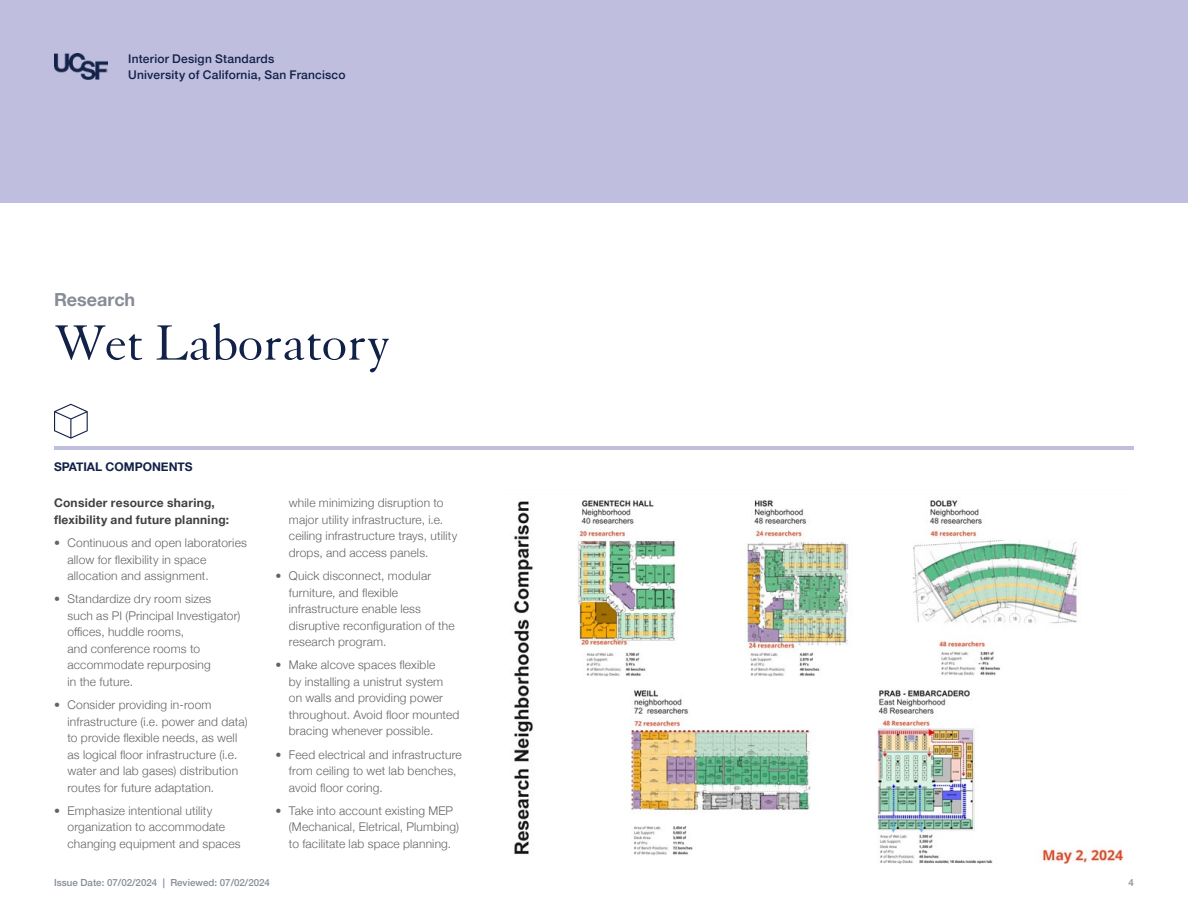
<style>
.page{position:relative;width:1188px;height:918px;background:#fff}
.page>*{position:absolute;margin:0;border:0;box-sizing:border-box;transform-origin:0 0}
.t1{font:54px "Granjon LT Std";color:#122147}
.t2{font:700 18px "Helvetica Neue";color:#878d96}
.t3{font:300 12px/16.5px "Helvetica Neue";letter-spacing:.015em;color:#636466}
.t4{font:500 12px/16.5px "Helvetica Neue";letter-spacing:.015em;color:#122147}
.t5{font:700 12px/16.5px "Helvetica Neue";letter-spacing:.025em;color:#414042}
.t6{font:700 12px "Helvetica Neue";color:#122147}
.t7{font:500 9.75px "Helvetica Neue";color:#878d96}
</style>
<div class="page">
<div style="left:0;top:0;width:1188px;height:202px;background:#c0bedf"></div>
<img style="left:54px;top:54px;width:53px;height:25px">
<hr style="left:54px;top:446px;width:1080px;height:4px;background:#c0bedf">
<svg style="left:54px;top:404px;width:34px;height:35px"></svg>
<img style="left:513px;top:500px;width:611px;height:364px">
<p class="t4" style="left:128px;top:49px;width:219px">Interior Design Standards<br>University of California, San Francisco</p>
<h1 class="t2" style="left:54px;top:285px;width:83px">Research</h1>
<h1 class="t1" style="left:54px;top:314px;width:338px">Wet Laboratory</h1>
<p class="t6" style="left:54px;top:457px;width:140px">SPATIAL COMPONENTS</p>
<h2 class="t5" style="left:54px;top:495px;width:177px">Consider resource sharing, flexibility and future planning:</h2>
<p class="t3" style="left:68px;top:534px;width:181px;text-indent:-14px">• Continuous and open laboratories allow for flexibility in space allocation and assignment.</p>
<p class="t3" style="left:68px;top:590px;width:174px;text-indent:-14px">• Standardize dry room sizes<br>such as PI (Principal Investigator) offices, huddle rooms,<br>and conference rooms to accommodate repurposing<br>in the future.</p>
<p class="t3" style="left:68px;top:696px;width:182px;text-indent:-14px">• Consider providing in-room infrastructure (i.e. power and data) to provide flexible needs, as well as logical floor infrastructure (i.e. water and lab gases) distribution routes for future adaptation.</p>
<p class="t3" style="left:68px;top:801px;width:175px;text-indent:-14px">• Emphasize intentional utility organization to accommodate changing equipment and spaces</p>
<p class="t3" style="left:289px;top:494px;width:170px">while minimizing disruption to major utility infrastructure, i.e. ceiling infrastructure trays, utility drops, and access panels.</p>
<p class="t3" style="left:289px;top:567px;width:167px;text-indent:-14px">• Quick disconnect, modular furniture, and flexible infrastructure enable less disruptive reconfiguration of the research program.</p>
<p class="t3" style="left:289px;top:656px;width:172px;text-indent:-14px">• Make alcove spaces flexible<br>by installing a unistrut system on walls and providing power throughout. Avoid floor mounted bracing whenever possible.</p>
<p class="t3" style="left:289px;top:745px;width:174px;text-indent:-14px">• Feed electrical and infrastructure from ceiling to wet lab benches, avoid floor coring.</p>
<p class="t3" style="left:289px;top:801px;width:172px;text-indent:-14px">• Take into account existing MEP (Mechanical, Eletrical, Plumbing) to facilitate lab space planning.</p>
<p class="t7" style="left:54px;top:874px;width:218px">Issue Date: 07/02/2024 | Reviewed: 07/02/2024</p>
<p class="t7" style="left:1129px;top:874px;width:7px">4</p>
</div>
